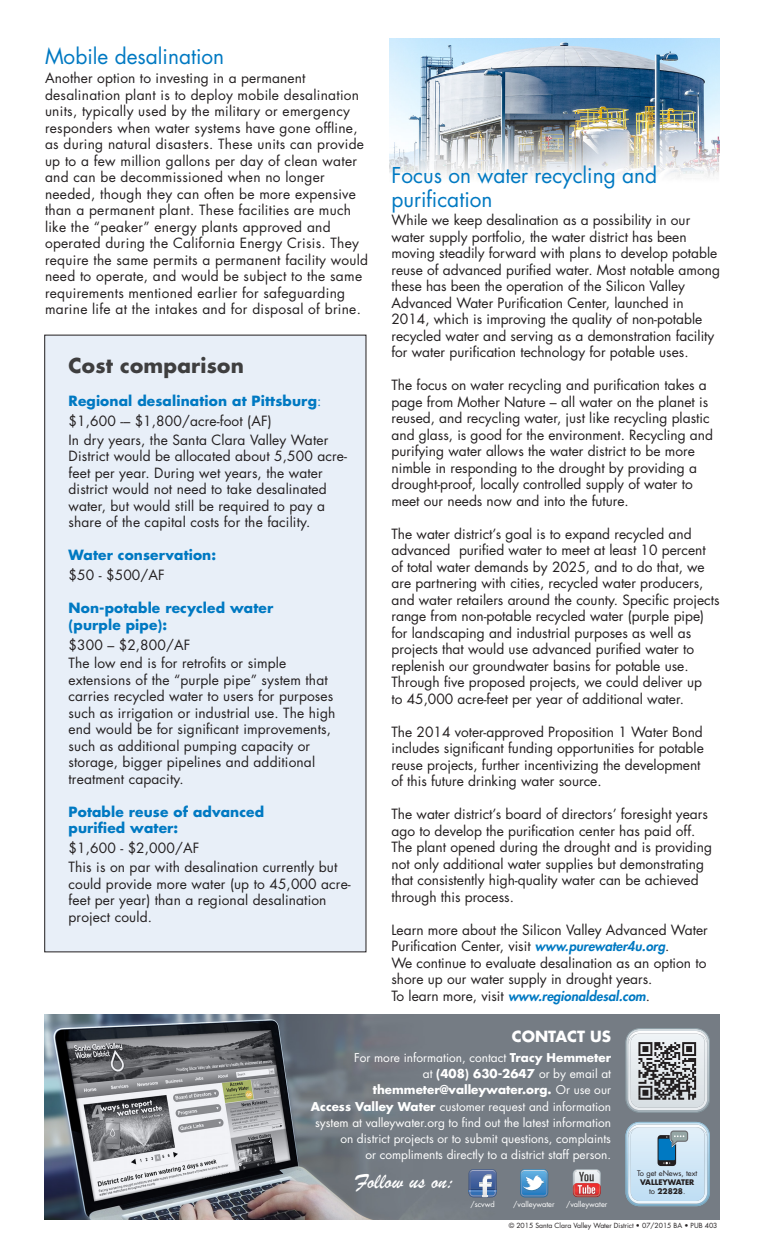
<style>
.page{position:relative;width:765px;height:1260px;background:#fff}
.page>*{position:absolute;margin:0;border:0;box-sizing:border-box;transform-origin:0 0}
.I-Copyright{font:22.5px "Brush Script";color:#fff}
.E-Body_text{font:21.25px/23.8px "Futura Std";color:#0079c2}
.E-Body_text-2{font:700 20px "Futura Std";letter-spacing:.01em;color:#3e3e3f}
.I-Copyright-2{font:700 15px "Futura Std";color:#fff}
.E-Body_text-3{font:13.75px/16.5px "Futura Std";color:#231f20}
.E-Body_text-4{font:13.75px/16.5px "Futura Std";letter-spacing:.02em;color:#231f20}
.E-Body_text-5{font:700 13.75px/16.5px "Futura Std";letter-spacing:.01em;color:#0079c2}
.E-Body_text-6{font:italic 800 13.12px "Futura Std";color:#0079c2}
.I-Copyright-3{font:11.88px/16.2px "Futura Std";color:#fff;text-align:right}
.I-Copyright-4{font:7.5px "Futura Std";color:#fff}
.I-Copyright-5{font:7.5px/9px "Futura Std";color:#231f20;text-align:center}
.I-Copyright-6{font:700 7.5px "Futura Std";color:#231f20}
.I-Copyright-7{font:6.88px "Futura Std";color:#231f20}
.s1{font-weight:400}
.s2{font-weight:400;color:#231f20}
.s3{font-weight:800;font-style:italic;font-size:13.12px;color:#0079c2}
.s4{font-weight:400;font-style:normal;font-size:13.75px;color:#231f20}
.s5{font-weight:700}
</style>
<div class="page">
<img style="left:44px;top:1015px;width:676px;height:205px">
<svg style="left:469px;top:1169px;width:28px;height:28px"></svg>
<img style="left:470px;top:1170px;width:26px;height:5px">
<svg style="left:520px;top:1169px;width:28px;height:28px"></svg>
<svg style="left:573px;top:1169px;width:28px;height:28px"></svg>
<svg style="left:626px;top:1028px;width:84px;height:85px;background:#abafb2"></svg>
<svg style="left:626px;top:1122px;width:84px;height:84px;background:#b9d3e4"></svg>
<img style="left:390px;top:39px;width:330px;height:139px">
<div style="left:45px;top:335px;width:321px;height:617px;background:#e8eff8"></div>
<p class="E-Body_text" style="left:45px;top:45px;width:181px">Mobile desalination</p>
<p class="E-Body_text-4" style="left:45px;top:70px;width:325px">Another option to investing in a permanent desalination plant is to deploy mobile desalination units, typically used by the military or emergency responders when water systems have gone offline, as during natural disasters. These units can provide up to a few million gallons per day of clean water and can be decommissioned when no longer needed, though they can often be more expensive than a permanent plant. These facilities are much like the “peaker” energy plants approved and operated during the California Energy Crisis. They require the same permits a permanent facility would need to operate, and would be subject to the same requirements mentioned earlier for safeguarding marine life at the intakes and for disposal of brine.</p>
<p class="E-Body_text-2" style="left:69px;top:352px;width:177px">Cost comparison</p>
<p class="E-Body_text-5" style="left:69px;top:391px;width:254px;line-height:20px">Regional desalination at Pittsburg<span class="s1">: </span><span class="s2">$1,600 -– $1,800/acre-foot (AF)</span></p>
<p class="E-Body_text-3" style="left:69px;top:431px;width:280px">In dry years, the Santa Clara Valley Water District would be allocated about 5,500 acre&shy;feet per year. During wet years, the water district would not need to take desalinated water, but would still be required to pay a share of the capital costs for the facility.</p>
<p class="E-Body_text-5" style="left:69px;top:547px;width:149px">Water conservation:</p>
<p class="E-Body_text-3" style="left:69px;top:567px;width:98px">$50 - $500/AF</p>
<p class="E-Body_text-5" style="left:69px;top:600px;width:206px">Non-potable recycled water (purple pipe):</p>
<p class="E-Body_text-3" style="left:69px;top:636px;width:123px">$300 – $2,800/AF</p>
<p class="E-Body_text-3" style="left:69px;top:655px;width:268px">The low end is for retrofits or simple extensions of the “purple pipe” system that carries recycled water to users for purposes such as irrigation or industrial use. The high end would be for significant improvements, such as additional pumping capacity or storage, bigger pipelines and additional treatment capacity.</p>
<p class="E-Body_text-5" style="left:69px;top:803px;width:197px">Potable reuse of advanced purified water:</p>
<p class="E-Body_text-3" style="left:69px;top:840px;width:132px">$1,600 - $2,000/AF</p>
<p class="E-Body_text-3" style="left:69px;top:859px;width:284px">This is on par with desalination currently but could provide more water (up to 45,000 acre&shy;feet per year) than a regional desalination project could.</p>
<p class="E-Body_text" style="left:392px;top:164px;width:267px">Focus on water recycling and purification</p>
<p class="E-Body_text-3" style="left:392px;top:212px;width:330px">While we keep desalination as a possibility in our water supply portfolio, the water district has been moving steadily forward with plans to develop potable reuse of advanced purified water. Most notable among these has been the operation of the Silicon Valley Advanced Water Purification Center, launched in 2014, which is improving the quality of non-potable recycled water and serving as a demonstration facility for water purification technology for potable uses.</p>
<p class="E-Body_text-3" style="left:392px;top:377px;width:323px">The focus on water recycling and purification takes a page from Mother Nature – all water on the planet is reused, and recycling water, just like recycling plastic and glass, is good for the environment. Recycling and purifying water allows the water district to be more nimble in responding to the drought by providing a drought-proof, locally controlled supply of water to meet our needs now and into the future.</p>
<p class="E-Body_text-3" style="left:392px;top:526px;width:330px">The water district’s goal is to expand recycled and advanced purified water to meet at least 10 percent of total water demands by 2025, and to do that, we are partnering with cities, recycled water producers, and water retailers around the county. Specific projects range from non-potable recycled water (purple pipe) for landscaping and industrial purposes as well as projects that would use advanced purified water to replenish our groundwater basins for potable use.<br>Through five proposed projects, we could deliver up<br>to 45,000 acre-feet per year of additional water.</p>
<p class="E-Body_text-3" style="left:392px;top:724px;width:314px">The 2014 voter-approved Proposition 1 Water Bond includes significant funding opportunities for potable reuse projects, further incentivizing the development of this future drinking water source.</p>
<p class="E-Body_text-3" style="left:392px;top:806px;width:322px">The water district’s board of directors’ foresight years ago to develop the purification center has paid off.<br>The plant opened during the drought and is providing not only additional water supplies but demonstrating that consistently high-quality water can be achieved through this process.</p>
<p class="E-Body_text-3" style="left:392px;top:922px;width:318px">Learn more about the Silicon Valley Advanced Water<br>Purification Center, visit <span class="s3">www.purewater4u.org</span>.</p>
<p class="E-Body_text-3" style="left:392px;top:955px;width:316px">We continue to evaluate desalination as an option to shore up our water supply in drought years.</p>
<p class="E-Body_text-6" style="left:392px;top:988px;width:260px"><span class="s4">To learn more, visit</span> www.regionaldesal.com<span class="s4">.</span></p>
<p class="I-Copyright-2" style="left:512px;top:1026px;width:101px">CONTACT US</p>
<p class="I-Copyright-3" style="left:354px;top:1050px;width:258px">For more information, contact <span class="s5">Tracy Hemmeter</span></p>
<p class="I-Copyright-3" style="left:423px;top:1066px;width:190px">at <span class="s5">(408) 630-2647</span> or by email at</p>
<p class="I-Copyright-3" style="left:311px;top:1082px;width:302px"><span class="s5">themmeter@valleywater.org.</span> Or use our<br><span class="s5">Access Valley Water</span> customer request and information system at valleywater.org to find out the latest information</p>
<p class="I-Copyright-3" style="left:340px;top:1131px;width:272px">on district projects or to submit questions, complaints or compliments directly to a district staff person.</p>
<p class="I-Copyright" style="left:355px;top:1167px;width:100px">Follow us on:</p>
<p class="I-Copyright-4" style="left:470px;top:1199px;width:26px">/scvwd</p>
<p class="I-Copyright-4" style="left:513px;top:1199px;width:43px">/valleywater</p>
<p class="I-Copyright-4" style="left:566px;top:1199px;width:43px">/valleywater</p>
<p class="I-Copyright-5" style="left:637px;top:1169px;width:62px">To get eNews, text<br><span class="s5">VALLEYWATER</span></p>
<p class="I-Copyright-6" style="left:649px;top:1186px;width:38px"><span class="s1">to</span> 22828<span class="s1">.</span></p>
<p class="I-Copyright-7" style="left:509px;top:1221px;width:210px">© 2015 Santa Clara Valley Water District • 07/2015 BA • PUB 403</p>
</div>
